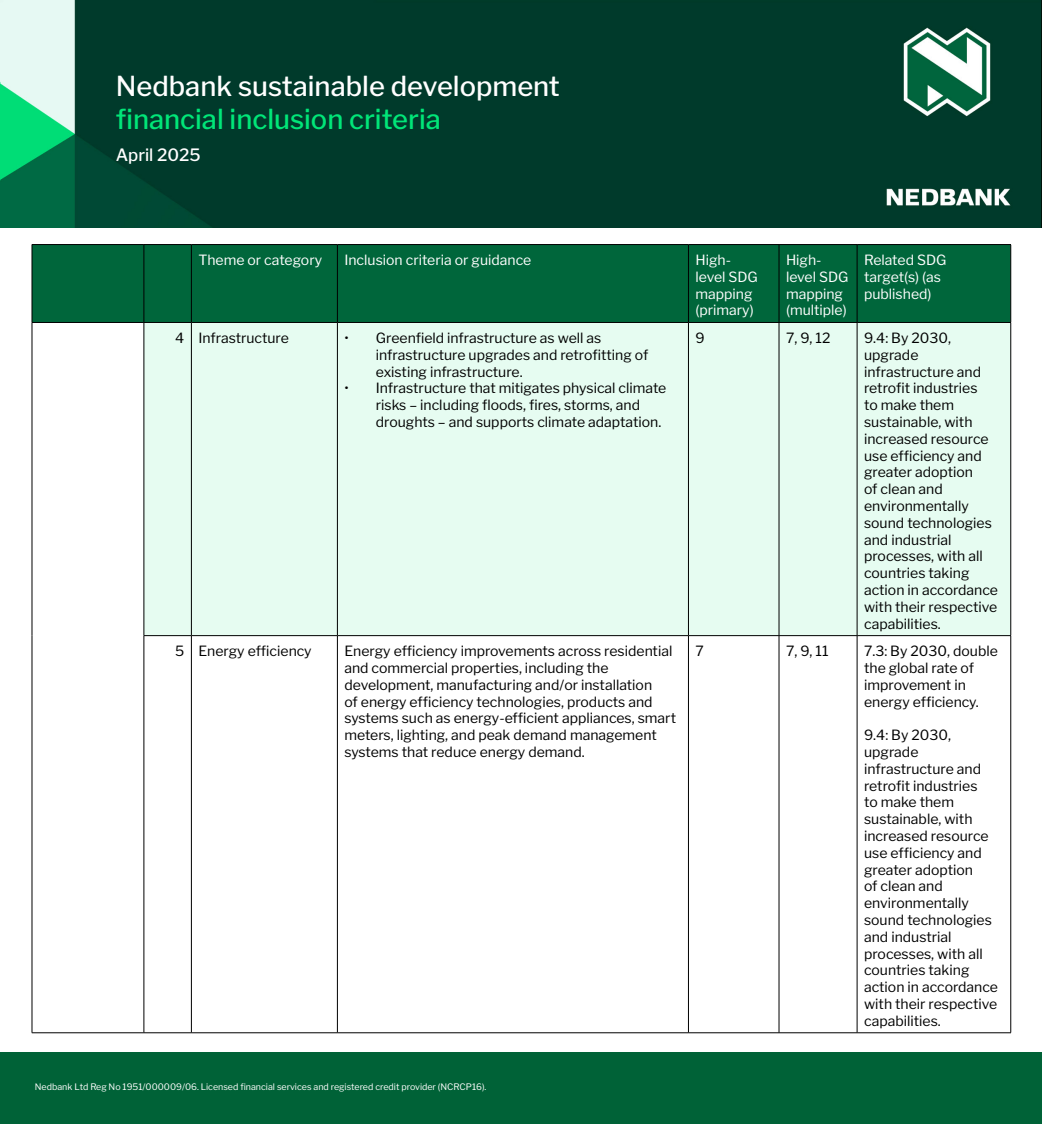
<style>
.page{position:relative;width:1042px;height:1124px;background:#fff}
.page>*{position:absolute;margin:0;border:0;box-sizing:border-box;transform-origin:0 0}
.t1{font:500 27.3px "Libre Franklin";color:#fff}
.t2{font:500 27.3px "Libre Franklin";color:#00e678}
.t3{font:500 16.97px "Libre Franklin";color:#fff}
.t4{font:14px/16.8px "Libre Franklin";color:#000}
.t5{font:14px/16.8px "Libre Franklin";color:#fff}
.t6{font:8.92px "Libre Franklin";color:#fff}
</style>
<div class="page">
<img style="left:0;top:0;width:1040px;height:227px">
<div style="left:0;top:1053px;width:1042px;height:71px;background:#006237"></div>
<div style="left:33px;top:245px;width:977px;height:77px;background:#00663b"></div>
<div style="left:145px;top:323px;width:865px;height:312px;background:#e6fcf1"></div>
<hr style="left:32px;top:244px;width:112px;height:1px;background:#000">
<hr style="left:32px;top:245px;width:1px;height:77px;background:#000">
<hr style="left:144px;top:244px;width:47px;height:1px;background:#000">
<hr style="left:144px;top:245px;width:1px;height:77px;background:#000">
<hr style="left:191px;top:244px;width:146px;height:1px;background:#000">
<hr style="left:191px;top:245px;width:1px;height:77px;background:#000">
<hr style="left:337px;top:244px;width:351px;height:1px;background:#000">
<hr style="left:337px;top:245px;width:1px;height:77px;background:#000">
<hr style="left:688px;top:244px;width:91px;height:1px;background:#000">
<hr style="left:688px;top:245px;width:1px;height:77px;background:#000">
<hr style="left:779px;top:244px;width:78px;height:1px;background:#000">
<hr style="left:779px;top:245px;width:1px;height:77px;background:#000">
<hr style="left:857px;top:244px;width:154px;height:1px;background:#000">
<hr style="left:857px;top:245px;width:1px;height:77px;background:#000">
<hr style="left:1010px;top:245px;width:1px;height:77px;background:#000">
<hr style="left:32px;top:322px;width:112px;height:1px;background:#000">
<hr style="left:32px;top:323px;width:1px;height:313px;background:#000">
<hr style="left:144px;top:322px;width:47px;height:1px;background:#000">
<hr style="left:144px;top:323px;width:1px;height:312px;background:#000">
<hr style="left:191px;top:322px;width:146px;height:1px;background:#000">
<hr style="left:191px;top:323px;width:1px;height:312px;background:#000">
<hr style="left:337px;top:322px;width:351px;height:1px;background:#000">
<hr style="left:337px;top:323px;width:1px;height:312px;background:#000">
<hr style="left:688px;top:322px;width:91px;height:1px;background:#000">
<hr style="left:688px;top:323px;width:1px;height:312px;background:#000">
<hr style="left:779px;top:322px;width:78px;height:1px;background:#000">
<hr style="left:779px;top:323px;width:1px;height:312px;background:#000">
<hr style="left:857px;top:322px;width:154px;height:1px;background:#000">
<hr style="left:857px;top:323px;width:1px;height:312px;background:#000">
<hr style="left:1010px;top:323px;width:1px;height:312px;background:#000">
<hr style="left:32px;top:636px;width:1px;height:396px;background:#000">
<hr style="left:144px;top:635px;width:47px;height:1px;background:#000">
<hr style="left:144px;top:636px;width:1px;height:396px;background:#000">
<hr style="left:191px;top:635px;width:146px;height:1px;background:#000">
<hr style="left:191px;top:636px;width:1px;height:396px;background:#000">
<hr style="left:337px;top:635px;width:351px;height:1px;background:#000">
<hr style="left:337px;top:636px;width:1px;height:396px;background:#000">
<hr style="left:688px;top:635px;width:91px;height:1px;background:#000">
<hr style="left:688px;top:636px;width:1px;height:396px;background:#000">
<hr style="left:779px;top:635px;width:78px;height:1px;background:#000">
<hr style="left:779px;top:636px;width:1px;height:396px;background:#000">
<hr style="left:857px;top:635px;width:154px;height:1px;background:#000">
<hr style="left:857px;top:636px;width:1px;height:396px;background:#000">
<hr style="left:1010px;top:636px;width:1px;height:396px;background:#000">
<hr style="left:32px;top:1032px;width:112px;height:1px;background:#000">
<hr style="left:144px;top:1032px;width:47px;height:1px;background:#000">
<hr style="left:191px;top:1032px;width:146px;height:1px;background:#000">
<hr style="left:337px;top:1032px;width:351px;height:1px;background:#000">
<hr style="left:688px;top:1032px;width:91px;height:1px;background:#000">
<hr style="left:779px;top:1032px;width:78px;height:1px;background:#000">
<hr style="left:857px;top:1032px;width:154px;height:1px;background:#000">
<h1 class="t1" style="left:116px;top:64px;width:446px">Nedbank sustainable development</h1>
<h1 class="t2" style="left:116px;top:97px;width:326px">financial inclusion criteria</h1>
<p class="t3" style="left:116px;top:141px;width:86px">April 2025</p>
<p class="t5" style="left:198px;top:250px;width:125px">Theme or category</p>
<p class="t5" style="left:344px;top:250px;width:188px">Inclusion criteria or guidance</p>
<p class="t5" style="left:695px;top:250px;width:64px">High&shy;level SDG mapping (primary)</p>
<p class="t5" style="left:786px;top:250px;width:64px">High&shy;level SDG mapping (multiple)</p>
<p class="t5" style="left:864px;top:250px;width:84px">Related SDG target(s) (as published)</p>
<p class="t4" style="left:175px;top:328px;width:115px">4 Infrastructure</p>
<p class="t4" style="left:376px;top:328px;width:274px;text-indent:-32px">• Greenfield infrastructure as well as infrastructure upgrades and retrofitting of existing infrastructure.</p>
<p class="t4" style="left:376px;top:379px;width:292px;text-indent:-32px">• Infrastructure that mitigates physical climate risks – including floods, fires, storms, and droughts – and supports climate adaptation.</p>
<p class="t4" style="left:695px;top:328px;width:11px">9</p>
<p class="t4" style="left:786px;top:328px;width:46px">7, 9, 12</p>
<p class="t4" style="left:864px;top:328px;width:135px">9.4: By 2030, upgrade infrastructure and retrofit industries<br>to make them sustainable, with increased resource use efficiency and greater adoption<br>of clean and environmentally sound technologies and industrial processes, with all countries taking action in accordance with their respective capabilities.</p>
<p class="t4" style="left:175px;top:641px;width:138px">5 Energy efficiency</p>
<p class="t4" style="left:344px;top:641px;width:333px">Energy efficiency improvements across residential and commercial properties, including the development, manufacturing and/or installation<br>of energy efficiency technologies, products and systems such as energy-efficient appliances, smart meters, lighting, and peak demand management systems that reduce energy demand.</p>
<p class="t4" style="left:695px;top:641px;width:10px">7</p>
<p class="t4" style="left:786px;top:641px;width:44px">7, 9, 11</p>
<p class="t4" style="left:864px;top:641px;width:135px">7.3: By 2030, double the global rate of improvement in energy efficiency.</p>
<p class="t4" style="left:864px;top:725px;width:135px">9.4: By 2030, upgrade infrastructure and retrofit industries<br>to make them sustainable, with increased resource use efficiency and greater adoption<br>of clean and environmentally sound technologies and industrial processes, with all countries taking action in accordance with their respective capabilities.</p>
<p class="t6" style="left:35px;top:1080px;width:453px">Nedbank Ltd Reg No 1951/000009/06. Licensed financial services and registered credit provider (NCRCP16).</p>
</div>
